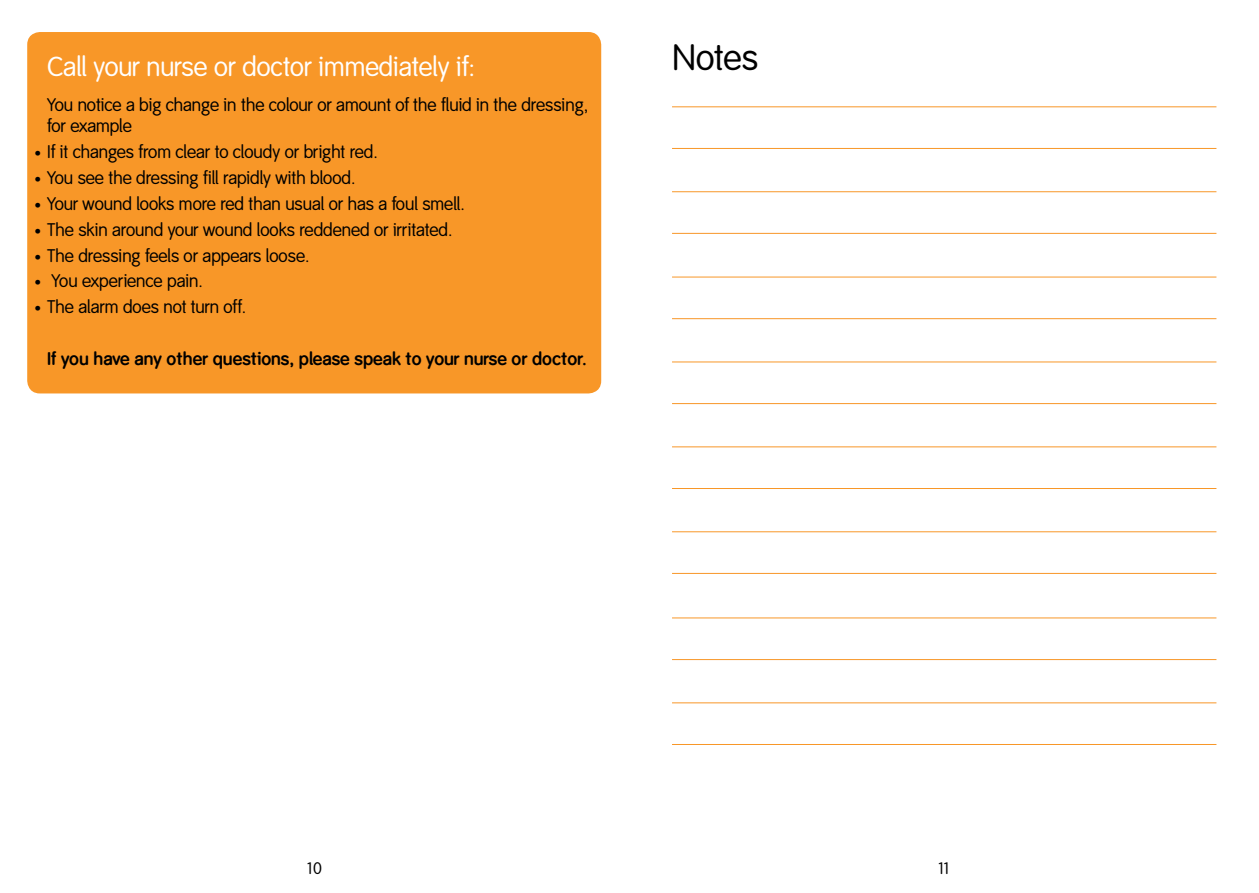
<style>
.page{position:relative;width:1259px;height:893px;background:#fff}
.page>*{position:absolute;margin:0;border:0;box-sizing:border-box;transform-origin:0 0}
.t1{font:36px "Smith&Nephew LF";color:#000}
.t2{font:27px "Smith&Nephew LF";color:#fff}
.t3{font:18px/21.6px "Smith&Nephew LF";color:#000}
.t4{font:700 18px "Smith&Nephew LF";color:#000}
.t5{font:16.5px "Smith&Nephew LF";color:#000}
.s1{font-size:13.5px}
</style>
<div class="page">
<div style="left:27px;top:32px;width:574px;height:361px;background:#f89728;border-radius:13px"></div>
<hr style="left:672px;top:106px;width:544px;height:1px;background:#f89728">
<hr style="left:672px;top:148px;width:544px;height:1px;background:#f89728">
<hr style="left:672px;top:191px;width:544px;height:1px;background:#f89728">
<hr style="left:672px;top:233px;width:544px;height:1px;background:#f89728">
<hr style="left:672px;top:277px;width:544px;height:1px;background:#f89728">
<hr style="left:672px;top:318px;width:544px;height:1px;background:#f89728">
<hr style="left:672px;top:362px;width:544px;height:1px;background:#f89728">
<hr style="left:672px;top:403px;width:544px;height:1px;background:#f89728">
<hr style="left:672px;top:446px;width:544px;height:1px;background:#f89728">
<hr style="left:672px;top:488px;width:544px;height:1px;background:#f89728">
<hr style="left:672px;top:531px;width:544px;height:1px;background:#f89728">
<hr style="left:672px;top:573px;width:544px;height:1px;background:#f89728">
<hr style="left:672px;top:618px;width:544px;height:1px;background:#f89728">
<hr style="left:672px;top:659px;width:544px;height:1px;background:#f89728">
<hr style="left:672px;top:702px;width:544px;height:1px;background:#f89728">
<hr style="left:672px;top:744px;width:544px;height:1px;background:#f89728">
<h2 class="t2" style="left:47px;top:51px;width:429px">Call your nurse or doctor immediately if:</h2>
<p class="t3" style="left:47px;top:94px;width:542px">You notice a big change in the colour or amount of the fluid in the dressing, for example</p>
<p class="t3" style="left:34px;top:142px;width:345px"><span class="s1">•</span> If it changes from clear to cloudy or bright red.</p>
<p class="t3" style="left:34px;top:167px;width:322px"><span class="s1">•</span> You see the dressing fill rapidly with blood.</p>
<p class="t3" style="left:34px;top:193px;width:432px"><span class="s1">•</span> Your wound looks more red than usual or has a foul smell.</p>
<p class="t3" style="left:34px;top:219px;width:419px"><span class="s1">•</span> The skin around your wound looks reddened or irritated.</p>
<p class="t3" style="left:34px;top:245px;width:276px"><span class="s1">•</span> The dressing feels or appears loose.</p>
<p class="t3" style="left:34px;top:271px;width:170px"><span class="s1">•</span> You experience pain.</p>
<p class="t3" style="left:34px;top:297px;width:213px"><span class="s1">•</span> The alarm does not turn off.</p>
<p class="t4" style="left:47px;top:348px;width:541px">If you have any other questions, please speak to your nurse or doctor.</p>
<h1 class="t1" style="left:672px;top:37px;width:88px">Notes</h1>
<p class="t5" style="left:308px;top:859px;width:16px">10</p>
<p class="t5" style="left:938px;top:859px;width:13px">11</p>
</div>
